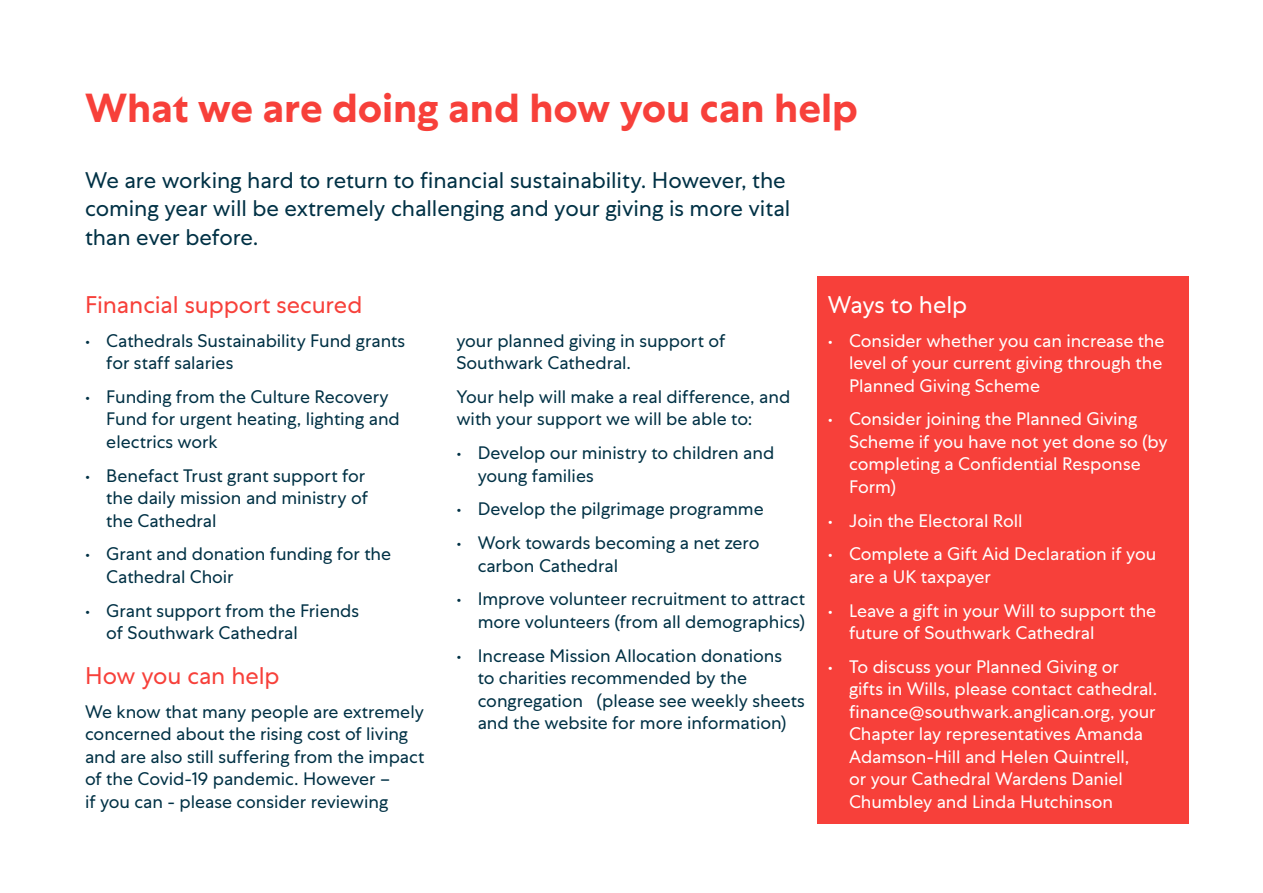
<style>
.page{position:relative;width:1263px;height:893px;background:#fff}
.page>*{position:absolute;margin:0;border:0;box-sizing:border-box;transform-origin:0 0}
.t1{font:700 40.5px "Centra No 1";letter-spacing:-.005em;color:#f7403a}
.t2{font:24px "Centra No 1";letter-spacing:-.005em;color:#f7403a}
.t3{font:24px "Centra No 1";letter-spacing:-.01em;color:#fff}
.t4{font:22.5px/28.5px "Centra No 1";letter-spacing:-.005em;color:#003145}
.t5{font:18px/22.5px "Centra No 1";letter-spacing:-.005em;color:#003145}
.t6{font:18px/22.5px "Centra No 1";letter-spacing:-.005em;color:#fff}
</style>
<div class="page">
<div style="left:817px;top:276px;width:371px;height:548px;background:#f7403a"></div>
<h1 class="t1" style="left:85px;top:84px;width:774px">What we are doing and how you can help</h1>
<p class="t4" style="left:85px;top:166px;width:707px">We are working hard to return to financial sustainability. However, the coming year will be extremely challenging and your giving is more vital than ever before.</p>
<h2 class="t2" style="left:85px;top:291px;width:279px">Financial support secured</h2>
<p class="t5" style="left:106px;top:329px;width:300px;text-indent:-21px">• Cathedrals Sustainability Fund grants for staff salaries</p>
<p class="t5" style="left:106px;top:385px;width:295px;text-indent:-21px">• Funding from the Culture Recovery<br>Fund for urgent heating, lighting and electrics work</p>
<p class="t5" style="left:106px;top:464px;width:263px;text-indent:-21px">• Benefact Trust grant support for the daily mission and ministry of the Cathedral</p>
<p class="t5" style="left:106px;top:543px;width:286px;text-indent:-21px">• Grant and donation funding for the<br>Cathedral Choir</p>
<p class="t5" style="left:106px;top:599px;width:254px;text-indent:-21px">• Grant support from the Friends of Southwark Cathedral</p>
<h2 class="t2" style="left:85px;top:662px;width:196px">How you can help</h2>
<p class="t5" style="left:85px;top:700px;width:341px">We know that many people are extremely concerned about the rising cost of living and are also still suffering from the impact of the Covid-19 pandemic. However –<br>if you can - please consider reviewing</p>
<p class="t5" style="left:456px;top:329px;width:270px">your planned giving in support of<br>Southwark Cathedral.</p>
<p class="t5" style="left:456px;top:385px;width:335px">Your help will make a real difference, and with your support we will be able to:</p>
<p class="t5" style="left:478px;top:441px;width:298px;text-indent:-21px">• Develop our ministry to children and young families</p>
<p class="t5" style="left:456px;top:498px;width:309px">• Develop the pilgrimage programme</p>
<p class="t5" style="left:478px;top:531px;width:283px;text-indent:-21px">• Work towards becoming a net zero carbon Cathedral</p>
<p class="t5" style="left:456px;top:588px;width:350px;text-align:right">• Improve volunteer recruitment to attract more volunteers (from all demographics)</p>
<p class="t5" style="left:478px;top:644px;width:329px;text-indent:-21px">• Increase Mission Allocation donations<br>to charities recommended by the congregation (please see weekly sheets and the website for more information)</p>
<h2 class="t3" style="left:828px;top:291px;width:141px">Ways to help</h2>
<p class="t6" style="left:849px;top:329px;width:317px;text-align:justify;text-indent:-21px">• Consider whether you can increase the level of your current giving through the Planned Giving Scheme</p>
<p class="t6" style="left:849px;top:408px;width:320px;text-indent:-21px">• Consider joining the Planned Giving<br>Scheme if you have not yet done so (by completing a Confidential Response<br>Form)</p>
<p class="t6" style="left:828px;top:509px;width:196px">• Join the Electoral Roll</p>
<p class="t6" style="left:849px;top:543px;width:309px;text-indent:-21px">• Complete a Gift Aid Declaration if you are a UK taxpayer</p>
<p class="t6" style="left:849px;top:599px;width:309px;text-indent:-21px">• Leave a gift in your Will to support the future of Southwark Cathedral</p>
<p class="t6" style="left:849px;top:655px;width:310px;text-indent:-21px">• To discuss your Planned Giving or gifts in Wills, please contact cathedral. finance@southwark.anglican.org, your Chapter lay representatives Amanda Adamson-Hill and Helen Quintrell,<br>or your Cathedral Wardens Daniel Chumbley and Linda Hutchinson</p>
</div>
